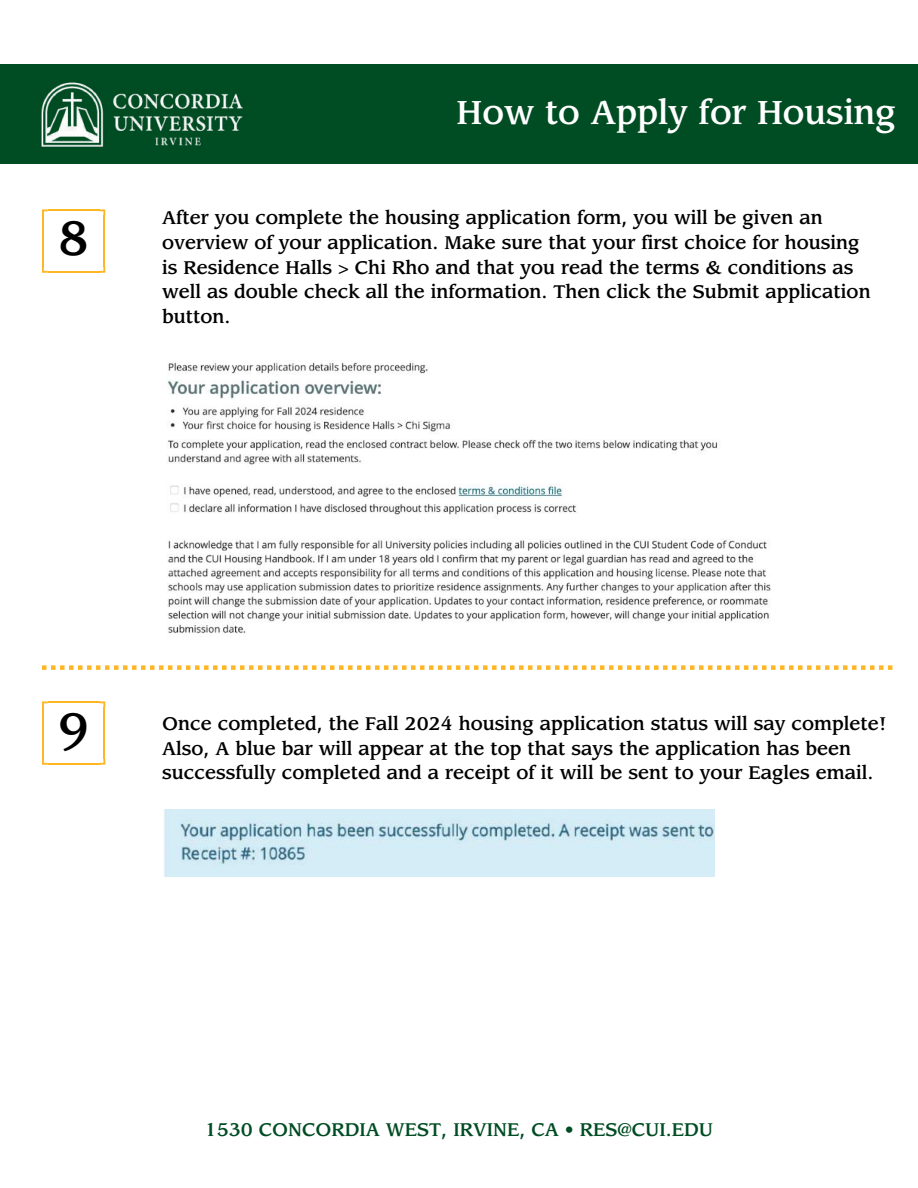
<style>
.page{position:relative;width:918px;height:1188px;background:#fff}
.page>*{position:absolute;margin:0;border:0;box-sizing:border-box;transform-origin:0 0}
.t1{font:500 47.25px "Leawood Std";color:#000}
.t2{font:500 32.55px "Leawood Std";color:#fff}
.t3{font:500 18px/24.8px "Leawood Std";color:#000}
.t4{font:500 18px "Leawood Std";color:#004c23}
</style>
<div class="page">
<div style="left:0;top:64px;width:918px;height:100px;background:#004c23"></div>
<img style="left:41px;top:82px;width:202px;height:65px">
<hr style="left:103px;top:215px;width:2px;height:52px;background:#fdb724">
<hr style="left:42px;top:215px;width:2px;height:52px;background:#fdb724">
<hr style="left:48px;top:209px;width:51px;height:2px;background:#fdb724">
<hr style="left:48px;top:271px;width:51px;height:1px;background:#fdb724">
<svg style="left:99px;top:209px;width:6px;height:6px"></svg>
<svg style="left:42px;top:209px;width:6px;height:6px"></svg>
<svg style="left:99px;top:267px;width:6px;height:5px"></svg>
<svg style="left:42px;top:267px;width:6px;height:5px"></svg>
<svg style="left:42px;top:665px;width:851px;height:5px"></svg>
<hr style="left:103px;top:707px;width:2px;height:52px;background:#fdb724">
<hr style="left:42px;top:707px;width:2px;height:52px;background:#fdb724">
<hr style="left:48px;top:701px;width:51px;height:2px;background:#fdb724">
<hr style="left:48px;top:763px;width:51px;height:1px;background:#fdb724">
<svg style="left:99px;top:701px;width:6px;height:6px"></svg>
<svg style="left:42px;top:701px;width:6px;height:6px"></svg>
<svg style="left:99px;top:759px;width:6px;height:5px"></svg>
<svg style="left:42px;top:759px;width:6px;height:5px"></svg>
<img style="left:164px;top:809px;width:550px;height:68px">
<img style="left:167px;top:361px;width:604px;height:273px">
<h1 class="t1" style="left:58px;top:217px;width:33px">8</h1>
<h2 class="t2" style="left:457px;top:98px;width:441px">How to Apply for Housing</h2>
<p class="t3" style="left:162px;top:206px;width:710px">After you complete the housing application form, you will be given an overview of your application. Make sure that your first choice for housing is Residence Halls &gt; Chi Rho and that you read the terms &amp; conditions as well as double check all the information. Then click the Submit application button.</p>
<h1 class="t1" style="left:58px;top:709px;width:33px">9</h1>
<p class="t3" style="left:162px;top:712px;width:726px">Once completed, the Fall 2024 housing application status will say complete!<br>Also, A blue bar will appear at the top that says the application has been successfully completed and a receipt of it will be sent to your Eagles email.</p>
<p class="t4" style="left:205px;top:1121px;width:510px">1530 CONCORDIA WEST, IRVINE, CA • RES@CUI.EDU</p>
</div>
